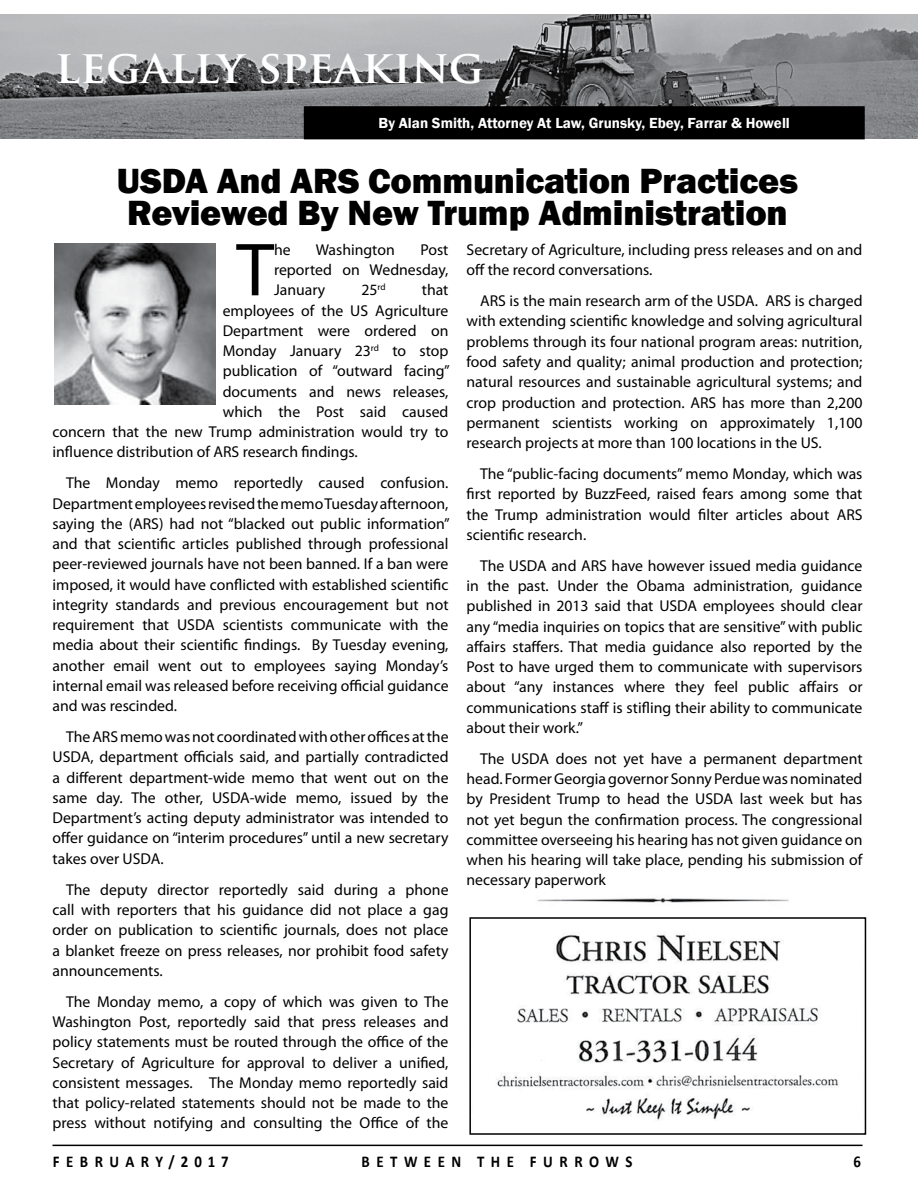
<style>
.page{position:relative;width:918px;height:1188px;background:#fff}
.page>*{position:absolute;margin:0;border:0;box-sizing:border-box;transform-origin:0 0}
.t1{font:75.9px "Myriad Pro";color:#000}
.t2{font:700 45px "Trajan Pro";color:#fff}
.t3{font:800 36px/32.1px "Franklin Gothic";letter-spacing:-.005em;color:#000}
.t4{font:700 16.5px "Calibri";letter-spacing:.44em;color:#000;scale:.9 1}
.t5{font:15.75px/20.2px "Myriad Pro";color:#000;text-align:justify}
.t6{font:600 15px "Franklin Gothic";color:#fff}
</style>
<div class="page">
<img style="left:496px;top:934px;width:343px;height:186px">
<hr style="left:53px;top:1145px;width:810px;height:1px;background:#000">
<img style="left:0;top:14px;width:918px;height:124px">
<img style="left:537px;top:898px;width:252px;height:5px">
<img style="left:54px;top:243px;width:162px;height:162px">
<div style="left:305px;top:107px;width:559px;height:32px;background:#000"></div>
<div style="left:304px;top:106px;width:561px;height:33px;border:2px solid #000"></div>
<h2 class="t2" style="left:55px;top:39px;width:430px">LEGALLY SPEAKING</h2>
<p class="t6" style="left:379px;top:114px;width:413px">By Alan Smith, Attorney At Law, Grunsky, Ebey, Farrar &amp; Howell</p>
<h3 class="t3" style="left:117px;top:164px;width:683px">USDA And ARS Communication Practices<br>Reviewed By New Trump Administration</h3>
<h1 class="t1" style="left:236px;top:223px;width:39px">T</h1>
<p class="t5" style="left:274px;top:239px;width:18px">he</p>
<p class="t5" style="left:316px;top:239px;width:81px">Washington</p>
<p class="t5" style="left:274px;top:239px;width:176px;text-indent:146px">Post reported on Wednesday, January</p>
<p class="t5" style="left:361px;top:280px;width:26px">25<sup>rd</sup></p>
<p class="t5" style="left:422px;top:280px;width:28px">that</p>
<p class="t5" style="left:223px;top:300px;width:227px">employees of the US Agriculture</p>
<p class="t5" style="left:223px;top:320px;width:227px">Department were ordered on</p>
<p class="t5" style="left:223px;top:340px;width:227px">Monday January 23<sup>rd</sup> to stop</p>
<p class="t5" style="left:223px;top:361px;width:229px">publication of “outward facing”</p>
<p class="t5" style="left:223px;top:381px;width:227px">documents and news releases,</p>
<p class="t5" style="left:223px;top:401px;width:227px">which the Post said caused</p>
<p class="t5" style="left:53px;top:421px;width:397px">concern that the new Trump administration would try to</p>
<p class="t5" style="left:53px;top:442px;width:307px">influence distribution of ARS research findings.</p>
<p class="t5" style="left:53px;top:473px;width:399px;text-indent:13px">The Monday memo reportedly caused confusion.<br>Department employees revised the memo Tuesday afternoon, saying the (ARS) had not “blacked out public information” and that scientific articles published through professional peer-reviewed journals have not been banned. If a ban were imposed, it would have conflicted with established scientific integrity standards and previous encouragement but not requirement that USDA scientists communicate with the media about their scientific findings. By Tuesday evening, another email went out to employees saying Monday’s internal email was released before receiving official guidance and was rescinded.</p>
<p class="t5" style="left:53px;top:727px;width:398px;text-indent:13px">The ARS memo was not coordinated with other offices at the USDA, department officials said, and partially contradicted a different department-wide memo that went out on the same day. The other, USDA-wide memo, issued by the Department’s acting deputy administrator was intended to offer guidance on “interim procedures” until a new secretary takes over USDA.</p>
<p class="t5" style="left:53px;top:879px;width:398px;text-indent:13px">The deputy director reportedly said during a phone call with reporters that his guidance did not place a gag order on publication to scientific journals, does not place a blanket freeze on press releases, nor prohibit food safety announcements.</p>
<p class="t5" style="left:53px;top:991px;width:398px;text-indent:13px">The Monday memo, a copy of which was given to The Washington Post, reportedly said that press releases and policy statements must be routed through the office of the Secretary of Agriculture for approval to deliver a unified, consistent messages. The Monday memo reportedly said that policy-related statements should not be made to the press without notifying and consulting the Office of the</p>
<p class="t5" style="left:467px;top:239px;width:397px">Secretary of Agriculture, including press releases and on and off the record conversations.</p>
<p class="t5" style="left:467px;top:291px;width:398px;text-indent:13px">ARS is the main research arm of the USDA. ARS is charged with extending scientific knowledge and solving agricultural problems through its four national program areas: nutrition, food safety and quality; animal production and protection; natural resources and sustainable agricultural systems; and crop production and protection. ARS has more than 2,200 permanent scientists working on approximately 1,100 research projects at more than 100 locations in the US.</p>
<p class="t5" style="left:467px;top:463px;width:398px;text-indent:13px">The “public-facing documents” memo Monday, which was first reported by BuzzFeed, raised fears among some that the Trump administration would filter articles about ARS scientific research.</p>
<p class="t5" style="left:467px;top:555px;width:398px;text-indent:13px">The USDA and ARS have however issued media guidance in the past. Under the Obama administration, guidance published in 2013 said that USDA employees should clear any “media inquiries on topics that are sensitive” with public affairs staffers. That media guidance also reported by the Post to have urged them to communicate with supervisors about “any instances where they feel public affairs or communications staff is stifling their ability to communicate about their work.”</p>
<p class="t5" style="left:467px;top:748px;width:398px;text-indent:13px">The USDA does not yet have a permanent department head. Former Georgia governor Sonny Perdue was nominated by President Trump to head the USDA last week but has not yet begun the confirmation process. The congressional committee overseeing his hearing has not given guidance on when his hearing will take place, pending his submission of necessary paperwork</p>
<p class="t4" style="left:53px;top:1151px;width:197px">FEBRUARY/2017</p>
<p class="t4" style="left:362px;top:1151px;width:302px">B ETWEEN THE FURROWS</p>
<p class="t4" style="left:854px;top:1151px;width:10px">6</p>
</div>
